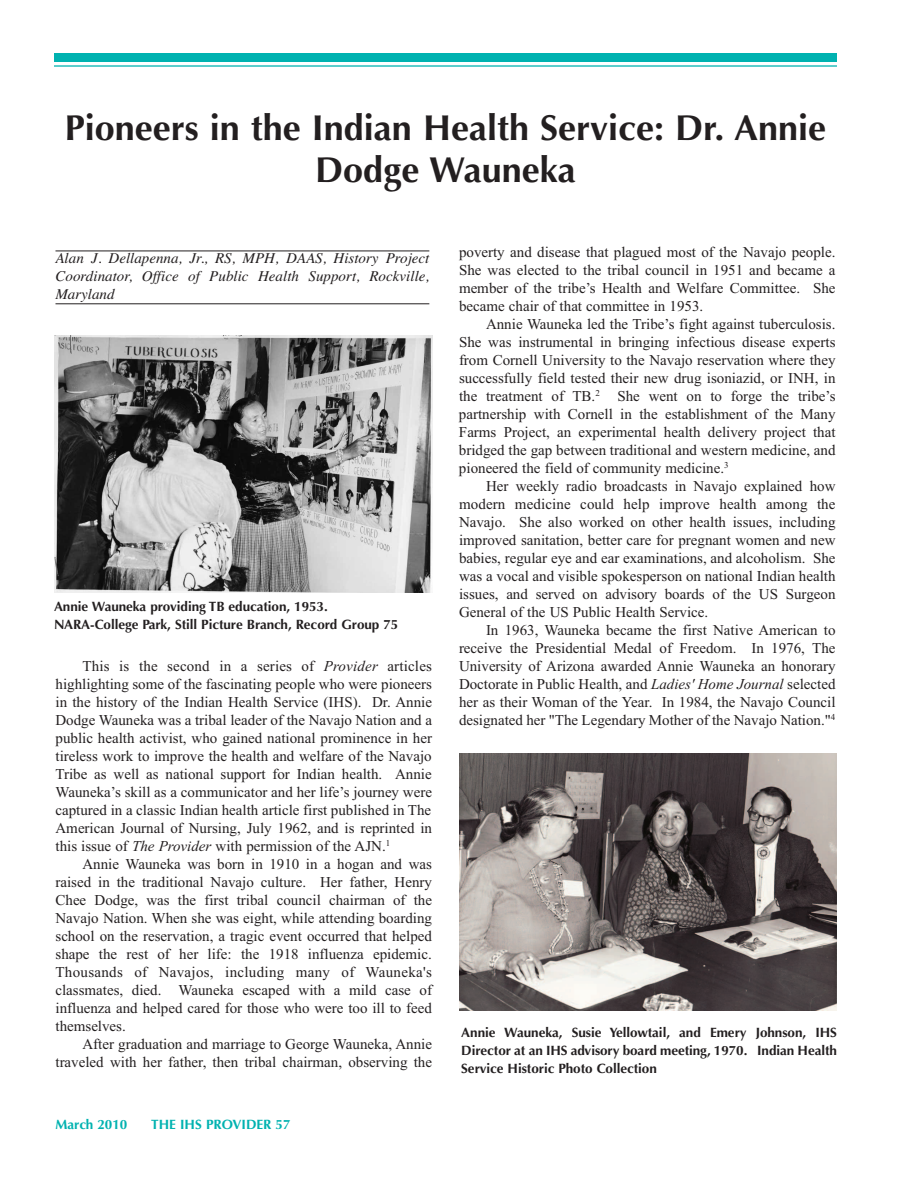
<style>
.page{position:relative;width:918px;height:1188px;background:#fff}
.page>*{position:absolute;margin:0;border:0;box-sizing:border-box;transform-origin:0 0}
.t1{font:700 36px/42px "Optima";color:#231f20;text-align:center}
.t2{font:15px/18px "Times New Roman";color:#231f20;text-align:justify}
.t3{font:italic 15px/18px "Times";letter-spacing:.005em;color:#231f20;text-align:justify}
.t4{font:700 13.5px/18px "Optima";letter-spacing:-.005em;color:#231f20}
.t5{font:700 13.5px "Optima";color:#00b2b0}
.s1{font-style:italic}
</style>
<div class="page">
<hr style="left:54px;top:65px;width:783px;height:2px;background:#00b2b0">
<div style="left:54px;top:53px;width:783px;height:9px;background:#00b2b0"></div>
<hr style="left:56px;top:251px;width:373px;height:1px;background:#231f20">
<hr style="left:56px;top:303px;width:373px;height:1px;background:#231f20">
<img style="left:54px;top:335px;width:378px;height:258px">
<img style="left:459px;top:753px;width:378px;height:258px">
<h1 class="t1" style="left:65px;top:111px;width:763px">Pioneers in the Indian Health Service: Dr. Annie<br>Dodge Wauneka</h1>
<p class="t3" style="left:56px;top:251px;width:376px">Alan J. Dellapenna, Jr., RS, MPH, DAAS, History Project Coordinator, Office of Public Health Support, Rockville, Maryland</p>
<p class="t4" style="left:54px;top:599px;width:346px">Annie Wauneka providing TB education, 1953.<br>NARA-College Park, Still Picture Branch, Record Group 75</p>
<p class="t2" style="left:56px;top:658px;width:378px;text-indent:27px">This is the second in a series of <span class="s1">Provider</span> articles highlighting some of the fascinating people who were pioneers in the history of the Indian Health Service (IHS). Dr. Annie Dodge Wauneka was a tribal leader of the Navajo Nation and a public health activist, who gained national prominence in her tireless work to improve the health and welfare of the Navajo Tribe as well as national support for Indian health. Annie Wauneka’s skill as a communicator and her life’s journey were captured in a classic Indian health article first published in The American Journal of Nursing, July 1962, and is reprinted in this issue of <span class="s1">The Provider</span> with permission of the AJN.<sup>1</sup></p>
<p class="t2" style="left:56px;top:856px;width:378px;text-indent:27px">Annie Wauneka was born in 1910 in a hogan and was raised in the traditional Navajo culture. Her father, Henry Chee Dodge, was the first tribal council chairman of the Navajo Nation. When she was eight, while attending boarding school on the reservation, a tragic event occurred that helped shape the rest of her life: the 1918 influenza epidemic.<br>Thousands of Navajos, including many of Wauneka's classmates, died. Wauneka escaped with a mild case of influenza and helped cared for those who were too ill to feed themselves.</p>
<p class="t2" style="left:56px;top:1036px;width:378px;text-align:right">After graduation and marriage to George Wauneka, Annie traveled with her father, then tribal chairman, observing the</p>
<p class="t5" style="left:56px;top:1119px;width:74px">March 2010</p>
<p class="t5" style="left:151px;top:1119px;width:141px">THE IHS PROVIDER 57</p>
<p class="t2" style="left:459px;top:244px;width:378px">poverty and disease that plagued most of the Navajo people.<br>She was elected to the tribal council in 1951 and became a member of the tribe’s Health and Welfare Committee. She became chair of that committee in 1953.</p>
<p class="t2" style="left:459px;top:316px;width:378px;text-indent:27px">Annie Wauneka led the Tribe’s fight against tuberculosis.<br>She was instrumental in bringing infectious disease experts from Cornell University to the Navajo reservation where they successfully field tested their new drug isoniazid, or INH, in the treatment of TB.<sup>2</sup> She went on to forge the tribe’s partnership with Cornell in the establishment of the Many Farms Project, an experimental health delivery project that bridged the gap between traditional and western medicine, and pioneered the field of community medicine.<sup>3</sup></p>
<p class="t2" style="left:459px;top:478px;width:378px;text-indent:27px">Her weekly radio broadcasts in Navajo explained how modern medicine could help improve health among the Navajo. She also worked on other health issues, including improved sanitation, better care for pregnant women and new babies, regular eye and ear examinations, and alcoholism. She was a vocal and visible spokesperson on national Indian health issues, and served on advisory boards of the US Surgeon General of the US Public Health Service.</p>
<p class="t2" style="left:459px;top:622px;width:378px;text-indent:27px">In 1963, Wauneka became the first Native American to receive the Presidential Medal of Freedom. In 1976, The University of Arizona awarded Annie Wauneka an honorary Doctorate in Public Health, and <span class="s1">Ladies' Home Journal</span> selected her as their Woman of the Year. In 1984, the Navajo Council designated her "The Legendary Mother of the Navajo Nation."<sup>4</sup></p>
<p class="t4" style="left:461px;top:1025px;width:377px;text-align:justify">Annie Wauneka, Susie Yellowtail, and Emery Johnson, IHS Director at an IHS advisory board meeting, 1970. Indian Health Service Historic Photo Collection</p>
</div>
